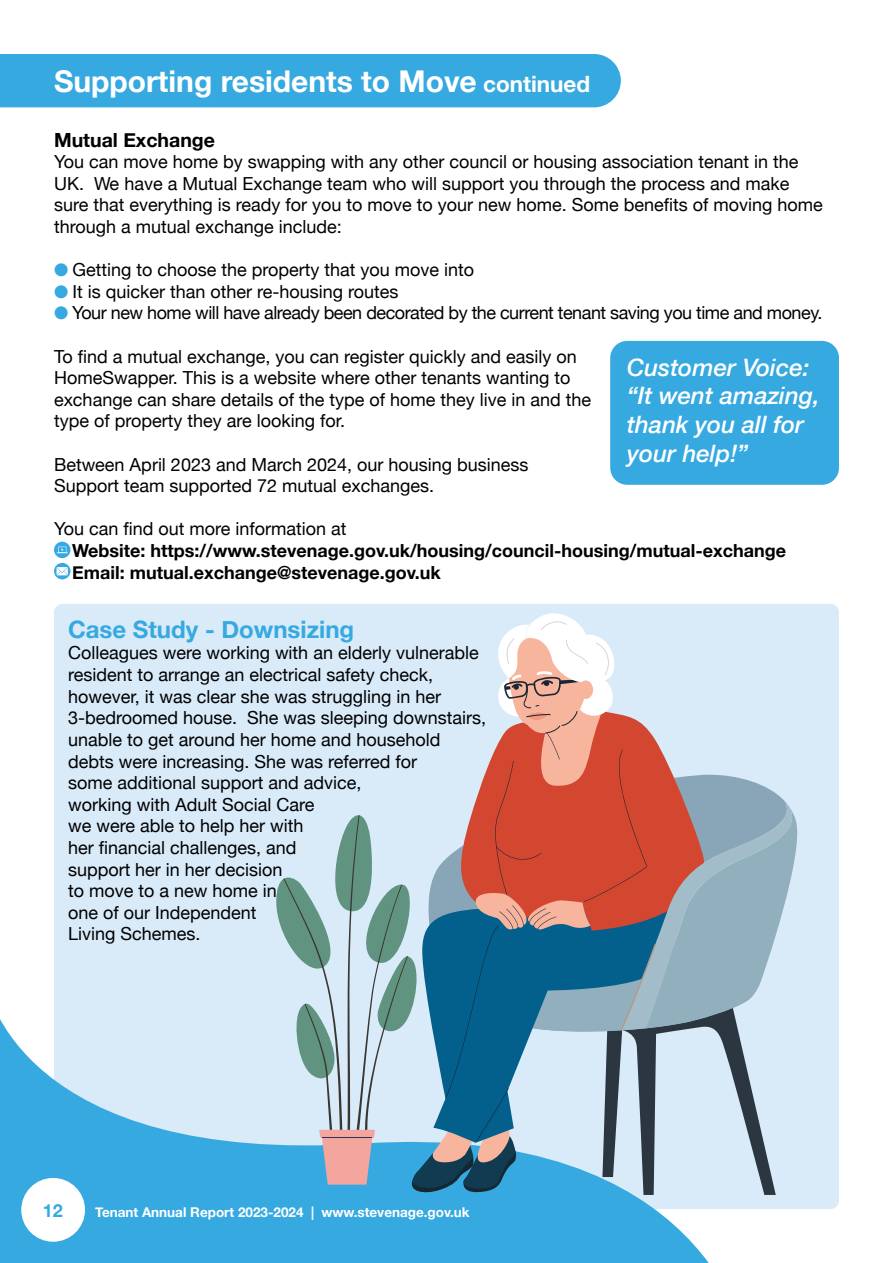
<style>
.page{position:relative;width:893px;height:1263px;background:#fff}
.page>*{position:absolute;margin:0;border:0;box-sizing:border-box;transform-origin:0 0}
.t1{font:700 30px "Helvetica Neue";color:#fff}
.t2{font:italic 500 24px/28.8px "Helvetica Neue";color:#fff}
.t3{font:700 24px "Helvetica Neue";color:#36a9e1}
.t4{font:700 19.5px "Helvetica Neue";color:#000}
.t5{font:18px/21.6px "Helvetica Neue";color:#000}
.t6{font:700 18px/21.6px "Helvetica Neue";color:#000}
.t7{font:18px "Helvetica Neue";letter-spacing:-.025em;color:#000}
.t8{font:700 18px "Helvetica Neue";color:#36a9e1}
.t9{font:700 13.5px "Helvetica Neue";color:#fff}
.s1{font-size:22.5px}
.s2{color:#36a9e1}
</style>
<div class="page">
<div style="left:54px;top:604px;width:785px;height:605px;background:#d9eaf9;border-radius:9px"></div>
<svg style="left:0;top:1019px;width:709px;height:244px;fill:#36a9e1"></svg>
<div style="left:21px;top:1178px;width:64px;height:64px;background:#fff;border-radius:50%"></div>
<div style="left:0;top:54px;width:621px;height:53px;background:#36a9e1"></div>
<div style="left:610px;top:341px;width:229px;height:144px;background:#36a9e1;border-radius:17px"></div>
<svg style="left:54px;top:563px;width:16px;height:16px"></svg>
<svg style="left:57px;top:567px;width:11px;height:8px"></svg>
<svg style="left:54px;top:542px;width:16px;height:16px"></svg>
<svg style="left:276px;top:613px;width:522px;height:582px"></svg>
<h1 class="t1" style="left:54px;top:58px;width:538px">Supporting residents to Move <span class="s1">continued</span></h1>
<p class="t4" style="left:54px;top:124px;width:163px">Mutual Exchange</p>
<p class="t5" style="left:54px;top:152px;width:770px">You can move home by swapping with any other council or housing association tenant in the UK. We have a Mutual Exchange team who will support you through the process and make sure that everything is ready for you to move to your new home. Some benefits of moving home through a mutual exchange include:</p>
<p class="t5" style="left:54px;top:260px;width:422px"><span class="s2">●</span> Getting to choose the property that you move into</p>
<p class="t5" style="left:54px;top:282px;width:346px"><span class="s2">●</span> It is quicker than other re-housing routes</p>
<p class="t7" style="left:54px;top:300px;width:770px"><span class="s2">●</span> Your new home will have already been decorated by the current tenant saving you time and money.</p>
<p class="t5" style="left:54px;top:346px;width:539px">To find a mutual exchange, you can register quickly and easily on HomeSwapper. This is a website where other tenants wanting to exchange can share details of the type of home they live in and the type of property they are looking for.</p>
<p class="t5" style="left:54px;top:454px;width:476px">Between April 2023 and March 2024, our housing business<br>Support team supported 72 mutual exchanges.</p>
<p class="t5" style="left:54px;top:519px;width:294px">You can find out more information at</p>
<p class="t6" style="left:72px;top:540px;width:715px">Website: https://www.stevenage.gov.uk/housing/council-housing/mutual-exchange<br>Email: mutual.exchange@stevenage.gov.uk</p>
<h2 class="t2" style="left:627px;top:351px;width:194px">Customer Voice: “It went amazing, thank you all for your help!”</h2>
<h2 class="t3" style="left:68px;top:610px;width:288px">Case Study - Downsizing</h2>
<p class="t5" style="left:68px;top:643px;width:420px">Colleagues were working with an elderly vulnerable resident to arrange an electrical safety check, however, it was clear she was struggling in her 3-bedroomed house. She was sleeping downstairs, unable to get around her home and household debts were increasing. She was referred for<br>some additional support and advice,<br>working with Adult Social Care<br>we were able to help her with<br>her financial challenges, and<br>support her in her decision<br>to move to a new home in<br>one of our Independent<br>Living Schemes.</p>
<p class="t8" style="left:43px;top:1196px;width:22px">12</p>
<p class="t9" style="left:95px;top:1201px;width:376px">Tenant Annual Report 2023-2024 | www.stevenage.gov.uk</p>
</div>
